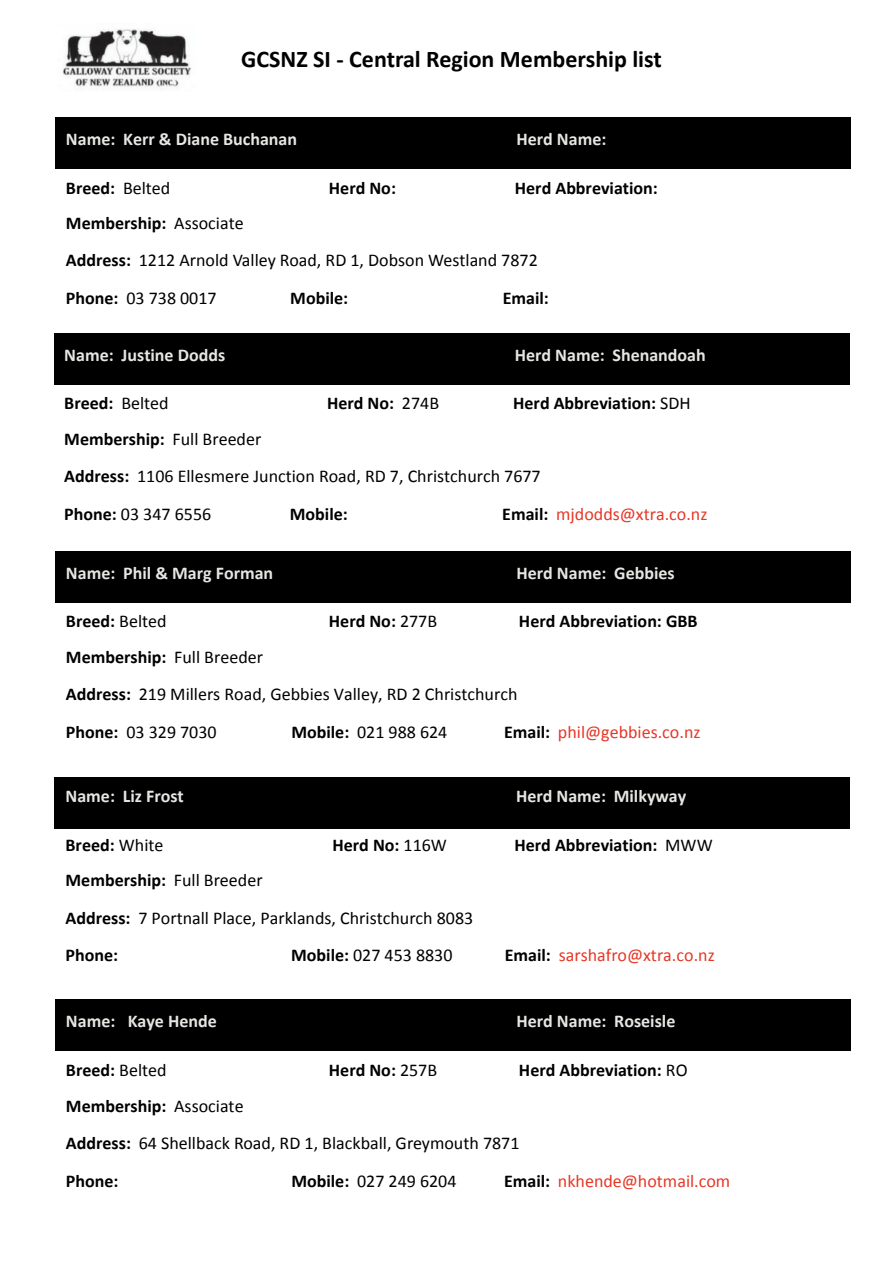
<style>
.page{position:relative;width:893px;height:1263px;background:#fff}
.page>*{position:absolute;margin:0;border:0;box-sizing:border-box;transform-origin:0 0}
.t1{font:700 24px "Calibri";color:#000}
.t2{font:18px/37.5px "Calibri";color:#000}
.t3{font:700 18px/35.4px "Calibri";color:#000}
.t4{font:700 18px "Calibri";color:#e7e6e3}
.t5{font:18px "Calibri";color:#e63726}
.s1{font-weight:400}
.s2{font-weight:700}
.s3{font-weight:700;color:#000}
</style>
<div class="page">
<div style="left:56px;top:999px;width:795px;height:52px;background:#000"></div>
<div style="left:56px;top:117px;width:795px;height:52px;background:#000"></div>
<div style="left:56px;top:551px;width:795px;height:52px;background:#000"></div>
<img style="left:62px;top:29px;width:129px;height:58px">
<div style="left:54px;top:332px;width:795px;height:52px;background:#000"></div>
<div style="left:54px;top:777px;width:795px;height:52px;background:#000"></div>
<h1 class="t1" style="left:241px;top:49px;width:422px">GCSNZ SI - Central Region Membership list</h1>
<p class="t4" style="left:66px;top:131px;width:233px">Name: Kerr &amp; Diane Buchanan</p>
<p class="t4" style="left:516px;top:131px;width:91px">Herd Name:</p>
<p class="t3" style="left:66px;top:171px;width:106px">Breed: <span class="s1">Belted</span></p>
<p class="t3" style="left:329px;top:171px;width:69px">Herd No:</p>
<p class="t3" style="left:515px;top:171px;width:144px">Herd Abbreviation:</p>
<p class="t2" style="left:66px;top:206px;width:473px"><span class="s2">Membership:</span> Associate<br><span class="s2">Address:</span> 1212 Arnold Valley Road, RD 1, Dobson Westland 7872<br><span class="s2">Phone:</span> 03 738 0017</p>
<p class="t3" style="left:290px;top:282px;width:59px">Mobile:</p>
<p class="t3" style="left:503px;top:282px;width:48px">Email:</p>
<p class="t4" style="left:64px;top:347px;width:162px">Name: Justine Dodds</p>
<p class="t4" style="left:515px;top:347px;width:193px">Herd Name: Shenandoah</p>
<p class="t3" style="left:64px;top:387px;width:199px">Breed: <span class="s1">Belted<br></span>Membership: <span class="s1">Full Breeder</span></p>
<p class="t2" style="left:64px;top:458px;width:478px"><span class="s2">Address:</span> 1106 Ellesmere Junction Road, RD 7, Christchurch 7677<br><span class="s2">Phone:</span> 03 347 6556</p>
<p class="t3" style="left:513px;top:387px;width:179px">Herd Abbreviation: <span class="s1">SDH</span></p>
<p class="t3" style="left:327px;top:387px;width:114px">Herd No: <span class="s1">274B</span></p>
<p class="t5" style="left:502px;top:506px;width:207px"><span class="s3">Email:</span> mjdodds@xtra.co.nz</p>
<p class="t3" style="left:290px;top:497px;width:59px">Mobile:</p>
<p class="t4" style="left:66px;top:565px;width:209px">Name: Phil &amp; Marg Forman</p>
<p class="t4" style="left:516px;top:565px;width:160px">Herd Name: Gebbies</p>
<p class="t3" style="left:66px;top:605px;width:102px">Breed: <span class="s1">Belted</span></p>
<p class="t3" style="left:329px;top:605px;width:110px">Herd No: <span class="s1">277B</span></p>
<p class="t3" style="left:519px;top:605px;width:180px">Herd Abbreviation: GBB</p>
<p class="t2" style="left:66px;top:640px;width:453px"><span class="s2">Membership:</span> Full Breeder<br><span class="s2">Address:</span> 219 Millers Road, Gebbies Valley, RD 2 Christchurch<br><span class="s2">Phone:</span> 03 329 7030</p>
<p class="t2" style="left:291px;top:715px;width:158px"><span class="s2">Mobile:</span> 021 988 624</p>
<p class="t5" style="left:504px;top:724px;width:198px"><span class="s3">Email:</span> phil@gebbies.co.nz</p>
<p class="t4" style="left:66px;top:789px;width:120px">Name: Liz Frost</p>
<p class="t4" style="left:516px;top:789px;width:172px">Herd Name: Milkyway</p>
<p class="t3" style="left:66px;top:829px;width:99px">Breed: <span class="s1">White</span></p>
<p class="t3" style="left:332px;top:829px;width:116px">Herd No: <span class="s1">116W</span></p>
<p class="t2" style="left:66px;top:863px;width:409px"><span class="s2">Membership:</span> Full Breeder<br><span class="s2">Address:</span> 7 Portnall Place, Parklands, Christchurch 8083<br><span class="s2">Phone:</span></p>
<p class="t2" style="left:291px;top:938px;width:163px"><span class="s2">Mobile:</span> 027 453 8830</p>
<p class="t3" style="left:514px;top:829px;width:200px">Herd Abbreviation: <span class="s1">MWW</span></p>
<p class="t5" style="left:505px;top:947px;width:211px"><span class="s3">Email:</span> sarshafro@xtra.co.nz</p>
<p class="t4" style="left:66px;top:1014px;width:152px">Name: Kaye Hende</p>
<p class="t4" style="left:516px;top:1014px;width:160px">Herd Name: Roseisle</p>
<p class="t3" style="left:66px;top:1054px;width:102px">Breed: <span class="s1">Belted</span></p>
<p class="t3" style="left:329px;top:1054px;width:110px">Herd No: <span class="s1">257B</span></p>
<p class="t3" style="left:519px;top:1054px;width:170px">Herd Abbreviation: <span class="s1">RO</span></p>
<p class="t2" style="left:66px;top:1088px;width:455px"><span class="s2">Membership:</span> Associate<br><span class="s2">Address:</span> 64 Shellback Road, RD 1, Blackball, Greymouth 7871<br><span class="s2">Phone:</span></p>
<p class="t2" style="left:291px;top:1163px;width:167px"><span class="s2">Mobile:</span> 027 249 6204</p>
<p class="t5" style="left:504px;top:1173px;width:228px"><span class="s3">Email:</span> nkhende@hotmail.com</p>
</div>
